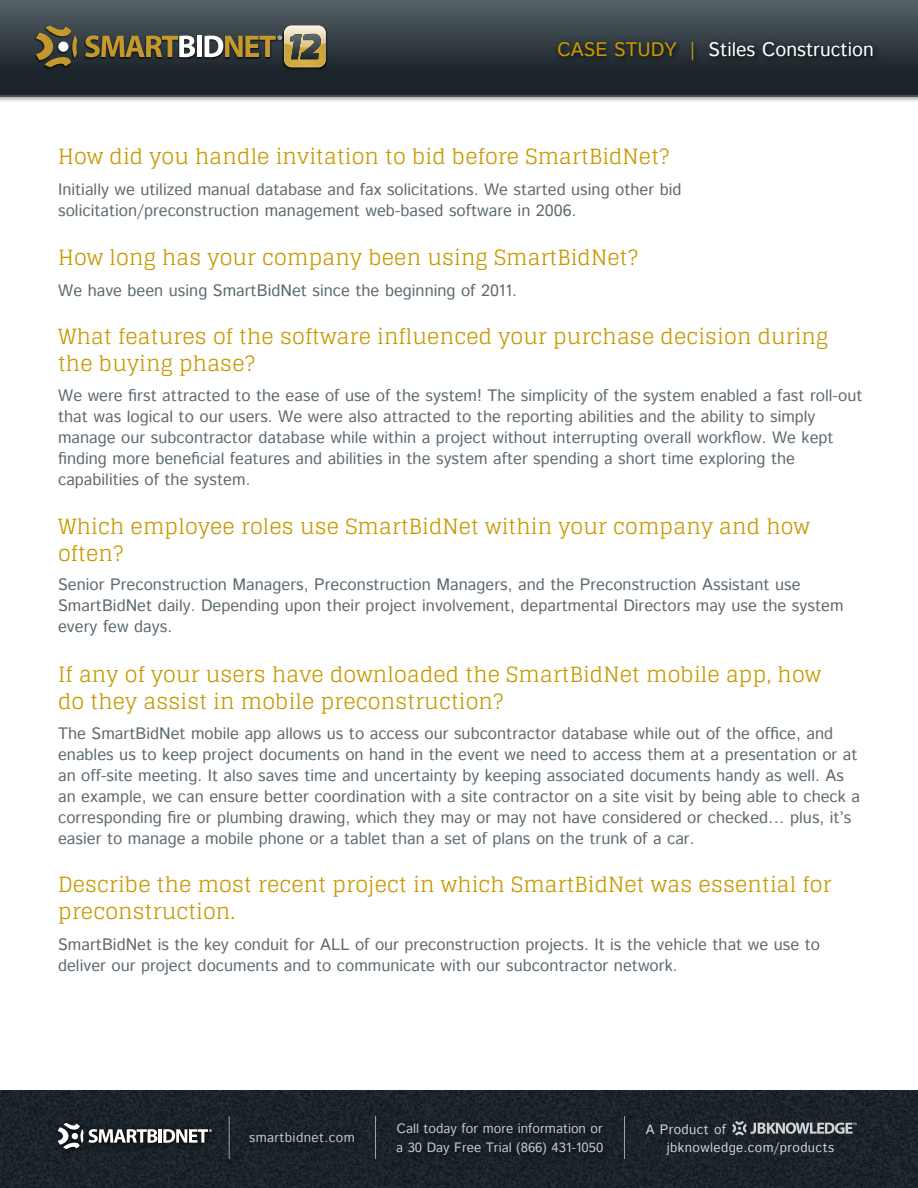
<style>
.page{position:relative;width:918px;height:1188px;background:#fff}
.page>*{position:absolute;margin:0;border:0;box-sizing:border-box;transform-origin:0 0}
.t1{font:21px/27px "Glegoo";letter-spacing:.005em;color:#c79900}
.t2{font:19.5px "Istok Web";color:#fff}
.t3{font:16.5px/21px "Istok Web";color:#5e6a71}
.t4{font:13.5px "Istok Web";color:#c3c8c8}
.t5{font:13.5px "Istok Web";letter-spacing:.03em;color:#d0d2d3}
.t6{font:13.5px "Istok Web";letter-spacing:.025em;color:#c3c8c8}
.s1{color:#c79900}
</style>
<div class="page">
<div style="left:0;top:0;width:918px;height:96px;background:linear-gradient(to bottom,#525d64,#11191f)"></div>
<img style="left:284px;top:24px;width:44px;height:46px">
<img style="left:34px;top:24px;width:250px;height:46px">
<div style="left:197px;top:36px;width:5px;height:21px;background:#fff"></div>
<svg style="left:85px;top:35px;width:110px;height:22px;background:#857446"></svg>
<svg style="left:205px;top:26px;width:121px;height:41px;background:#736d54"></svg>
<svg style="left:36px;top:26px;width:41px;height:41px;background:#695c34"></svg>
<div style="left:58px;top:42px;width:10px;height:10px;background:#fff;border-radius:50%"></div>
<img style="left:552px;top:34px;width:332px;height:40px">
<svg style="left:0;top:97px;width:918px;height:4px;background:#ced2d4"></svg>
<hr style="left:0;top:95px;width:918px;height:2px;background:#5f6b72">
<img style="left:0;top:1090px;width:918px;height:98px">
<hr style="left:624px;top:1116px;width:1px;height:43px;background:#c3c8c8">
<hr style="left:229px;top:1116px;width:1px;height:43px;background:#c3c8c8">
<hr style="left:375px;top:1116px;width:1px;height:43px;background:#c3c8c8">
<img style="left:242px;top:1123px;width:125px;height:37px">
<img style="left:50px;top:1115px;width:173px;height:45px">
<hr style="left:159px;top:1129px;width:3px;height:14px;background:#fff">
<svg style="left:163px;top:1129px;width:49px;height:14px"></svg>
<svg style="left:58px;top:1123px;width:99px;height:26px"></svg>
<svg style="left:732px;top:1121px;width:125px;height:14px;background:#666c70"></svg>
<img style="left:389px;top:1114px;width:227px;height:56px">
<p class="t2" style="left:557px;top:36px;width:318px"><span class="s1">CASE STUDY |</span> Stiles Construction</p>
<p class="t1" style="left:58px;top:143px;width:613px">How did you handle invitation to bid before SmartBidNet?</p>
<p class="t3" style="left:58px;top:179px;width:625px">Initially we utilized manual database and fax solicitations. We started using other bid solicitation/preconstruction management web-based software in 2006.</p>
<p class="t1" style="left:58px;top:244px;width:581px">How long has your company been using SmartBidNet?</p>
<p class="t3" style="left:58px;top:280px;width:460px">We have been using SmartBidNet since the beginning of 2011.</p>
<p class="t1" style="left:58px;top:323px;width:772px">What features of the software influenced your purchase decision during the buying phase?</p>
<p class="t3" style="left:58px;top:386px;width:806px">We were first attracted to the ease of use of the system! The simplicity of the system enabled a fast roll-out that was logical to our users. We were also attracted to the reporting abilities and the ability to simply manage our subcontractor database while within a project without interrupting overall workflow. We kept finding more beneficial features and abilities in the system after spending a short time exploring the capabilities of the system.</p>
<p class="t1" style="left:58px;top:512px;width:754px">Which employee roles use SmartBidNet within your company and how often?</p>
<p class="t3" style="left:58px;top:575px;width:787px">Senior Preconstruction Managers, Preconstruction Managers, and the Preconstruction Assistant use<br>SmartBidNet daily. Depending upon their project involvement, departmental Directors may use the system every few days.</p>
<p class="t1" style="left:58px;top:660px;width:765px">If any of your users have downloaded the SmartBidNet mobile app, how do they assist in mobile preconstruction?</p>
<p class="t3" style="left:58px;top:723px;width:803px">The SmartBidNet mobile app allows us to access our subcontractor database while out of the office, and enables us to keep project documents on hand in the event we need to access them at a presentation or at an off-site meeting. It also saves time and uncertainty by keeping associated documents handy as well. As an example, we can ensure better coordination with a site contractor on a site visit by being able to check a corresponding fire or plumbing drawing, which they may or may not have considered or checked… plus, it’s easier to manage a mobile phone or a tablet than a set of plans on the trunk of a car.</p>
<p class="t1" style="left:58px;top:871px;width:775px">Describe the most recent project in which SmartBidNet was essential for preconstruction.</p>
<p class="t3" style="left:58px;top:935px;width:764px">SmartBidNet is the key conduit for ALL of our preconstruction projects. It is the vehicle that we use to deliver our project documents and to communicate with our subcontractor network.</p>
<p class="t6" style="left:249px;top:1129px;width:107px">smartbidnet.com</p>
<p class="t4" style="left:397px;top:1119px;width:208px">Call today for more information or</p>
<p class="t5" style="left:646px;top:1120px;width:82px">A Product of</p>
<p class="t4" style="left:396px;top:1139px;width:209px">a 30 Day Free Trial (866) 431-1050</p>
<p class="t5" style="left:667px;top:1139px;width:169px">jbknowledge.com/products</p>
</div>
